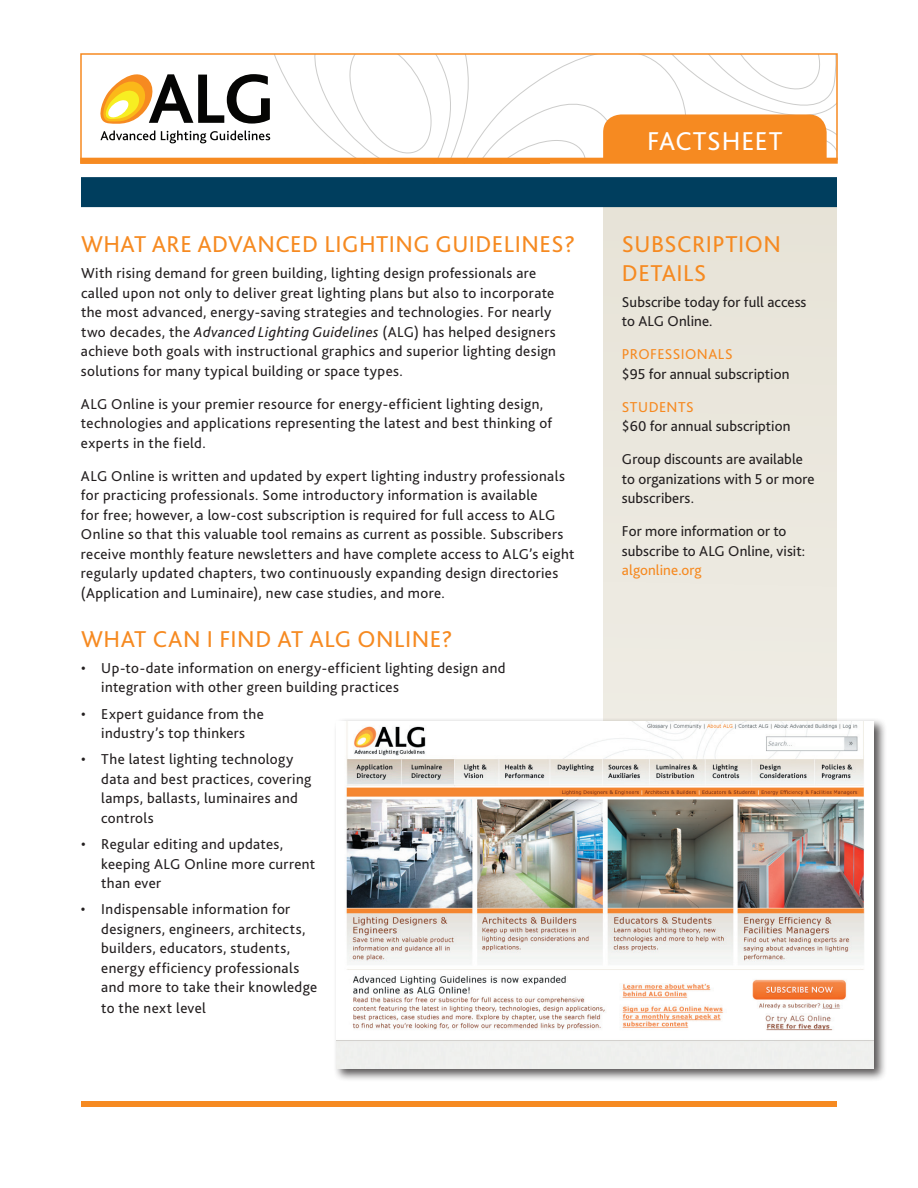
<style>
.page{position:relative;width:918px;height:1188px;background:#fff}
.page>*{position:absolute;margin:0;border:0;box-sizing:border-box;transform-origin:0 0}
.t1{font:27px "Bliss 2";letter-spacing:.03em;color:#fff}
.t2{font:24px/28.8px "Bliss 2";letter-spacing:.02em;color:#f68a21}
.t3{font:15px/19.5px "Bliss 2";letter-spacing:.025em;color:#231f20}
.t4{font:15px/19.5px "Bliss 2";letter-spacing:.005em;color:#231f20}
.t5{font:15px "Bliss 2";letter-spacing:.025em;color:#f68a21}
.s1{font-style:italic}
</style>
<div class="page">
<div style="left:604px;top:204px;width:233px;height:839px;background:#e7e3d7"></div>
<svg style="left:148px;top:56px;width:687px;height:102px"></svg>
<div style="left:80px;top:53px;width:758px;height:111px;border:2px solid #f68a21"></div>
<svg style="left:100px;top:131px;width:55px;height:9px"></svg>
<svg style="left:161px;top:131px;width:109px;height:12px"></svg>
<svg style="left:100px;top:74px;width:170px;height:51px"></svg>
<div style="left:603px;top:114px;width:224px;height:66px;background:#f68a21;border-radius:18px"></div>
<div style="left:550px;top:160px;width:294px;height:34px;background:#fff"></div>
<div style="left:80px;top:158px;width:758px;height:6px;background:#f68a21"></div>
<div style="left:81px;top:1101px;width:756px;height:6px;background:#f68a21"></div>
<div style="left:333px;top:718px;width:554px;height:364px;background:#231f20;opacity:.75"></div>
<img style="left:336px;top:721px;width:538px;height:348px">
<div style="left:81px;top:177px;width:756px;height:30px;background:#003e5e"></div>
<h2 class="t2" style="left:81px;top:229px;width:496px">What are advanced lig hting g uidelines?</h2>
<p class="t3" style="left:81px;top:263px;width:477px">With rising demand for green building, lighting design professionals are called upon not only to deliver great lighting plans but also to incorporate the most advanced, energy-saving strategies and technologies. For nearly two decades, the <span class="s1">Advanced Lighting Guidelines</span> (ALG) has helped designers achieve both goals with instructional graphics and superior lighting design solutions for many typical building or space types.</p>
<p class="t3" style="left:81px;top:393px;width:473px">ALG Online is your premier resource for energy-efficient lighting design, technologies and applications representing the latest and best thinking of experts in the field.</p>
<p class="t3" style="left:81px;top:465px;width:495px">ALG Online is written and updated by expert lighting industry professionals for practicing professionals. Some introductory information is available<br>for free; however, a low-cost subscription is required for full access to ALG Online so that this valuable tool remains as current as possible. Subscribers receive monthly feature newsletters and have complete access to ALG’s eight regularly updated chapters, two continuously expanding design directories (Application and Luminaire), new case studies, and more.</p>
<h2 class="t2" style="left:81px;top:624px;width:373px">What can i find at alg online?</h2>
<p class="t3" style="left:101px;top:658px;width:406px;text-indent:-20px">• Up-to-date information on energy-efficient lighting design and integration with other green building practices</p>
<p class="t3" style="left:81px;top:703px;width:184px;text-align:center">• Expert guidance from the industry’s top thinkers</p>
<p class="t3" style="left:101px;top:749px;width:212px;text-indent:-20px">• The latest lighting technology data and best practices, covering lamps, ballasts, luminaires and controls</p>
<p class="t3" style="left:101px;top:834px;width:216px;text-indent:-20px">• Regular editing and updates, keeping ALG Online more current than ever</p>
<p class="t3" style="left:101px;top:899px;width:217px;text-indent:-20px">• Indispensable information for designers, engineers, architects, builders, educators, students, energy efficiency professionals and more to take their knowledge</p>
<p class="t3" style="left:101px;top:998px;width:106px">to the next level</p>
<h1 class="t1" style="left:647px;top:124px;width:137px">Factsheet</h1>
<h2 class="t2" style="left:622px;top:229px;width:160px">Subscription<br>Details</h2>
<p class="t4" style="left:622px;top:292px;width:186px">Subscribe today for full access to ALG Online.</p>
<p class="t5" style="left:622px;top:345px;width:10px">PRO</p>
<p class="t5" style="left:650px;top:345px;width:40px">FESSIONAL</p>
<p class="t5" style="left:725px;top:345px;width:9px">S</p>
<p class="t3" style="left:622px;top:364px;width:169px">$95 for annual subscription</p>
<p class="t5" style="left:622px;top:398px;width:73px">STU DENTS</p>
<p class="t3" style="left:622px;top:416px;width:170px">$60 for annual subscription</p>
<p class="t4" style="left:622px;top:449px;width:194px">Group discounts are available to organizations with 5 or more subscribers.</p>
<p class="t4" style="left:622px;top:521px;width:185px">For more information or to subscribe to ALG Online, visit:</p>
<p class="t5" style="left:622px;top:561px;width:81px">algonline.org</p>
</div>
